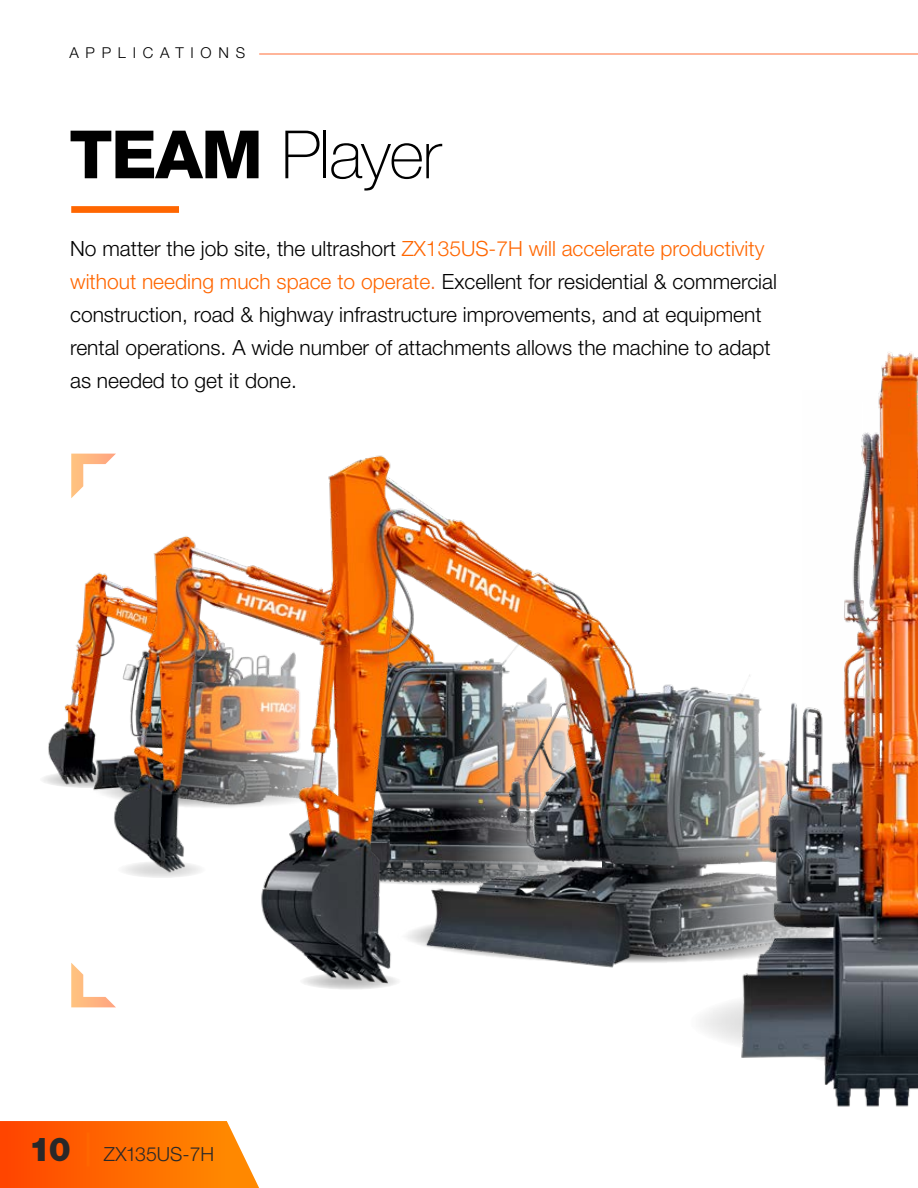
<style>
.page{position:relative;width:918px;height:1188px;background:#fff}
.page>*{position:absolute;margin:0;border:0;box-sizing:border-box;transform-origin:0 0}
.t1{font:100 66.6px "Helvetica Neue LT Pro";letter-spacing:-.02em;color:#000}
.t2{font:300 21px/33px "Helvetica Neue LT Pro";color:#000}
.t3{font:300 19.5px "Helvetica Neue LT Pro";color:#292829}
.t4{font:300 15px "Helvetica Neue LT Pro";letter-spacing:.45em;color:#000}
.s1{font-weight:800}
.s2{color:#f60}
.s3{color:#f26722}
.s4{font-weight:900;font-size:33px}
</style>
<div class="page">
<img style="left:48px;top:574px;width:49px;height:217px">
<img style="left:97px;top:453px;width:535px;height:555px">
<img style="left:632px;top:352px;width:286px;height:755px">
<svg style="left:299px;top:973px;width:103px;height:17px"></svg>
<svg style="left:117px;top:861px;width:89px;height:17px"></svg>
<svg style="left:39px;top:771px;width:102px;height:17px"></svg>
<svg style="left:71px;top:454px;width:45px;height:44px"></svg>
<svg style="left:71px;top:963px;width:45px;height:44px"></svg>
<svg style="left:689px;top:981px;width:229px;height:85px"></svg>
<div style="left:71px;top:206px;width:108px;height:7px;background:#f60"></div>
<hr style="left:259px;top:54px;width:659px;height:1px;background:#ff6c37">
<svg style="left:0;top:1121px;width:259px;height:67px;background:#ff7210"></svg>
<hr style="left:87px;top:1132px;width:3px;height:35px;background:#f60">
<p class="t4" style="left:69px;top:44px;width:177px">APPLICATIONS</p>
<h1 class="t1" style="left:69px;top:115px;width:373px"><span class="s1">TEAM</span> Player</h1>
<p class="t2" style="left:70px;top:231px;width:708px">No matter the job site, the ultrashort <span class="s2">ZX135US-7H will accelerate productivity without needing much space to operate</span><span class="s3">.</span> Excellent for residential &amp; commercial construction, road &amp; highway infrastructure improvements, and at equipment rental operations. A wide number of attachments allows the machine to adapt as needed to get it done.</p>
<p class="t3" style="left:29px;top:1142px;width:187px"><span class="s4">10</span> ZX135US-7H</p>
</div>
